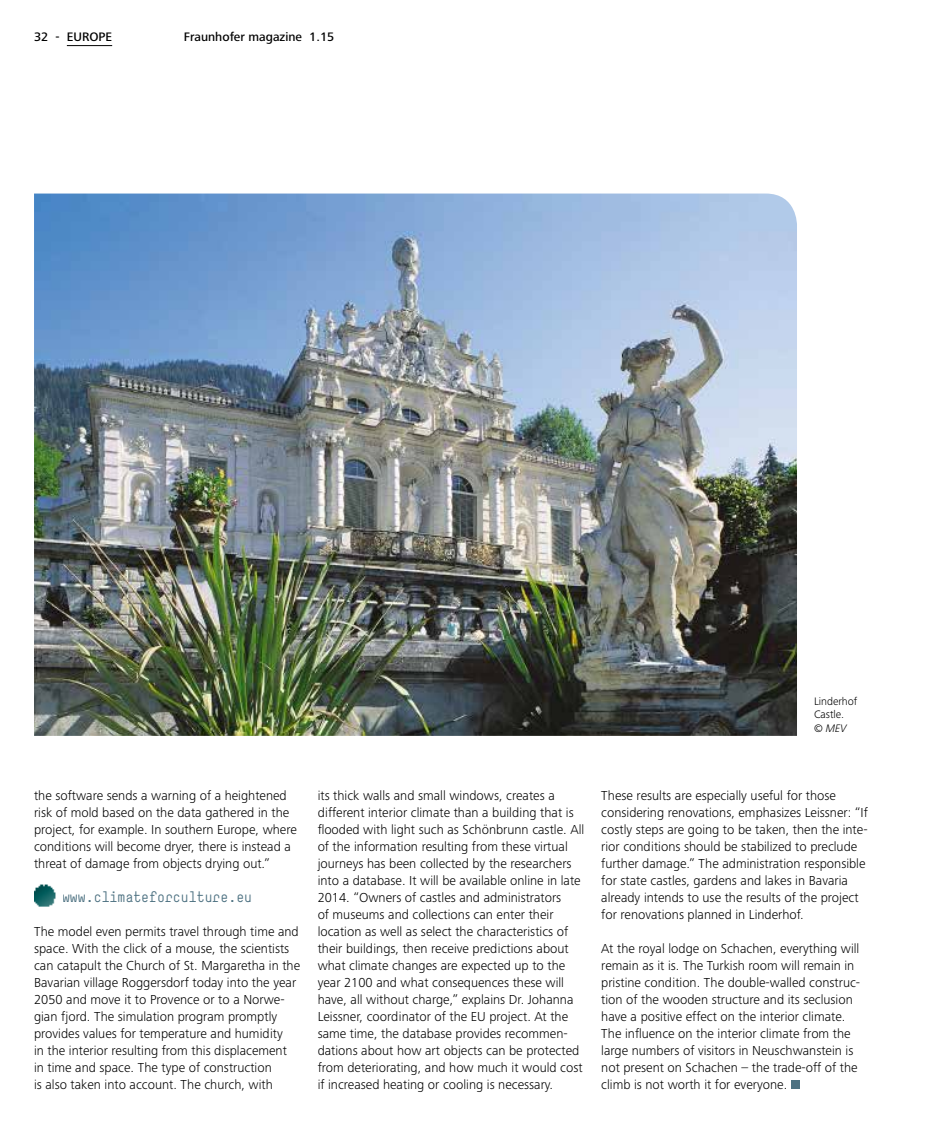
<style>
.page{position:relative;width:936px;height:1140px;background:#fff}
.page>*{position:absolute;margin:0;border:0;box-sizing:border-box;transform-origin:0 0}
.t1{font:15px "Simple";color:#4e7282}
.t2{font:300 13.5px/17px "Frutiger Next Pro";color:#000}
.t3{font:500 12.75px "Frutiger Next Pro";color:#000}
.t4{font:300 11.25px/13.5px "Frutiger Next Pro";color:#000}
.t5{font:italic 300 11.25px "Frutiger Next Pro";color:#000}
</style>
<div class="page">
<hr style="left:67px;top:45px;width:45px;height:1px;background:#000">
<img style="left:34px;top:193px;width:763px;height:543px">
<div style="left:790px;top:1080px;width:9px;height:9px;background:#4e7282"></div>
<img style="left:35px;top:884px;width:21px;height:23px">
<p class="t3" style="left:34px;top:30px;width:80px">32 - EUROPE</p>
<p class="t3" style="left:184px;top:30px;width:152px">Fraunhofer magazine 1.15</p>
<p class="t4" style="left:814px;top:694px;width:45px">Linderhof<br>Castle.</p>
<p class="t5" style="left:814px;top:721px;width:34px">© MEV</p>
<p class="t2" style="left:34px;top:786px;width:264px">the software sends a warning of a heightened risk of mold based on the data gathered in the project, for example. In southern Europe, where conditions will become dryer, there is instead a threat of damage from objects drying out.”</p>
<p class="t1" style="left:62px;top:887px;width:192px">www.climateforculture.eu</p>
<p class="t2" style="left:34px;top:922px;width:268px">The model even permits travel through time and space. With the click of a mouse, the scientists can catapult the Church of St. Margaretha in the Bavarian village Roggersdorf today into the year 2050 and move it to Provence or to a Norwe&shy;gian fjord. The simulation program promptly provides values for temperature and humidity<br>in the interior resulting from this displacement in time and space. The type of construction<br>is also taken into account. The church, with</p>
<p class="t2" style="left:317px;top:786px;width:268px">its thick walls and small windows, creates a different interior climate than a building that is flooded with light such as Schönbrunn castle. All of the information resulting from these virtual journeys has been collected by the researchers into a database. It will be available online in late 2014. “Owners of castles and administrators<br>of museums and collections can enter their location as well as select the characteristics of their buildings, then receive predictions about what climate changes are expected up to the year 2100 and what consequences these will have, all without charge,” explains Dr. Johanna Leissner, coordinator of the EU project. At the same time, the database provides recommen&shy;dations about how art objects can be protected from deteriorating, and how much it would cost if increased heating or cooling is necessary.</p>
<p class="t2" style="left:601px;top:786px;width:268px">These results are especially useful for those considering renovations, emphasizes Leissner: “If costly steps are going to be taken, then the inte&shy;rior conditions should be stabilized to preclude further damage.” The administration responsible for state castles, gardens and lakes in Bavaria already intends to use the results of the project for renovations planned in Linderhof.</p>
<p class="t2" style="left:601px;top:940px;width:260px">At the royal lodge on Schachen, everything will remain as it is. The Turkish room will remain in pristine condition. The double-walled construc&shy;tion of the wooden structure and its seclusion have a positive effect on the interior climate.<br>The influence on the interior climate from the large numbers of visitors in Neuschwanstein is not present on Schachen – the trade-off of the climb is not worth it for everyone.</p>
</div>
